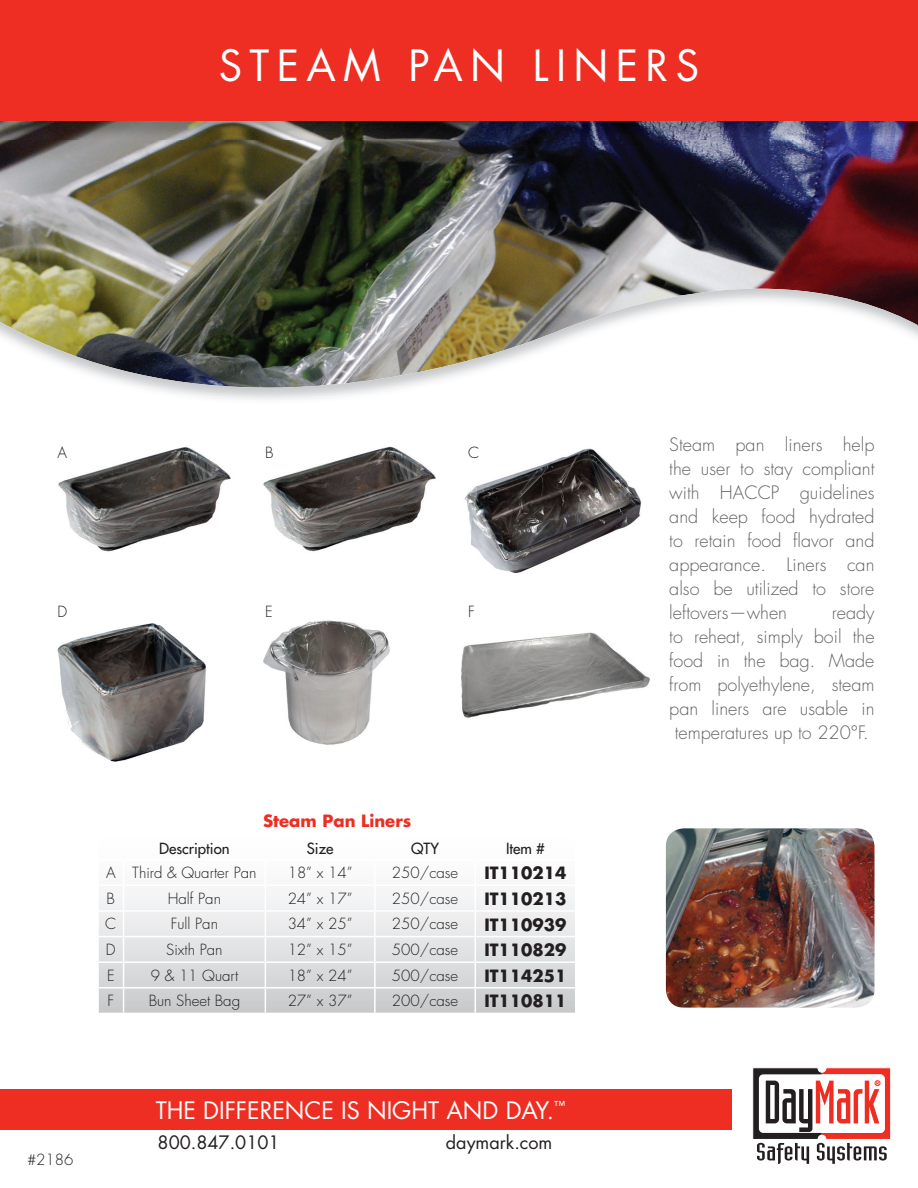
<style>
.page{position:relative;width:918px;height:1188px;background:#fff}
.page>*{position:absolute;margin:0;border:0;box-sizing:border-box;transform-origin:0 0}
.t1{font:42px "Futura Std";letter-spacing:.175em;color:#fff}
.t2{font:23.4px "Futura Std";color:#fff}
.t3{font:300 18px/24px "Futura Std";color:#636366;text-align:justify}
.t4{font:18px "Futura Std";color:#231f20}
.t5{font:700 16.5px "Futura Std";color:#231f20}
.t6{font:700 16.5px "Futura Std";color:#ee2e22}
.t7{font:300 15px "Futura Std";color:#231f20}
.t8{font:500 15px "Futura Std";color:#231f20}
</style>
<div class="page">
<svg style="left:752px;top:1067px;width:139px;height:97px"></svg>
<div style="left:0;top:1089px;width:731px;height:41px;background:#ee2e22"></div>
<img style="left:0;top:121px;width:918px;height:168px">
<div style="left:0;top:0;width:918px;height:121px;background:#ee2e22"></div>
<img style="left:0;top:289px;width:918px;height:99px">
<div style="left:99px;top:828px;width:476px;height:185px;background:linear-gradient(to bottom,#fff,#cccdd0)"></div>
<hr style="left:124px;top:885px;width:141px;height:1px;background:#fff">
<hr style="left:265px;top:885px;width:110px;height:1px;background:#fff">
<hr style="left:375px;top:885px;width:100px;height:1px;background:#fff">
<hr style="left:475px;top:885px;width:101px;height:1px;background:#fff">
<hr style="left:124px;top:910px;width:141px;height:2px;background:#fff">
<hr style="left:265px;top:910px;width:110px;height:2px;background:#fff">
<hr style="left:375px;top:910px;width:100px;height:2px;background:#fff">
<hr style="left:475px;top:910px;width:101px;height:2px;background:#fff">
<hr style="left:124px;top:936px;width:141px;height:1px;background:#fff">
<hr style="left:265px;top:936px;width:110px;height:1px;background:#fff">
<hr style="left:375px;top:936px;width:100px;height:1px;background:#fff">
<hr style="left:475px;top:936px;width:101px;height:1px;background:#fff">
<hr style="left:124px;top:961px;width:141px;height:2px;background:#fff">
<hr style="left:265px;top:961px;width:110px;height:2px;background:#fff">
<hr style="left:375px;top:961px;width:100px;height:2px;background:#fff">
<hr style="left:475px;top:961px;width:101px;height:2px;background:#fff">
<hr style="left:124px;top:987px;width:141px;height:2px;background:#fff">
<hr style="left:265px;top:987px;width:110px;height:2px;background:#fff">
<hr style="left:375px;top:987px;width:100px;height:2px;background:#fff">
<hr style="left:475px;top:987px;width:101px;height:2px;background:#fff">
<hr style="left:374px;top:860px;width:2px;height:25px;background:#fff">
<hr style="left:374px;top:886px;width:2px;height:24px;background:#fff">
<hr style="left:374px;top:912px;width:2px;height:24px;background:#fff">
<hr style="left:374px;top:937px;width:2px;height:24px;background:#fff">
<hr style="left:374px;top:963px;width:2px;height:24px;background:#fff">
<svg style="left:265px;top:860px;width:1px;height:153px"></svg>
<hr style="left:374px;top:989px;width:2px;height:24px;background:#fff">
<svg style="left:475px;top:860px;width:1px;height:153px"></svg>
<svg style="left:98px;top:859px;width:26px;height:154px"></svg>
<hr style="left:124px;top:859px;width:141px;height:1px;background:#fff">
<hr style="left:265px;top:859px;width:110px;height:1px;background:#fff">
<hr style="left:375px;top:859px;width:100px;height:1px;background:#fff">
<hr style="left:475px;top:859px;width:101px;height:1px;background:#fff">
<img style="left:57px;top:623px;width:149px;height:139px">
<img style="left:263px;top:620px;width:127px;height:125px">
<img style="left:464px;top:448px;width:178px;height:125px">
<img style="left:263px;top:446px;width:173px;height:106px">
<img style="left:58px;top:447px;width:173px;height:105px">
<img style="left:461px;top:632px;width:188px;height:86px">
<img style="left:666px;top:828px;width:208px;height:180px">
<h1 class="t1" style="left:219px;top:39px;width:482px">STEAM PAN LINERS</h1>
<p class="t7" style="left:58px;top:443px;width:11px">A</p>
<p class="t7" style="left:58px;top:603px;width:11px">D</p>
<p class="t7" style="left:265px;top:443px;width:10px">B</p>
<p class="t7" style="left:265px;top:603px;width:9px">E</p>
<p class="t7" style="left:468px;top:443px;width:13px">C</p>
<p class="t7" style="left:468px;top:603px;width:8px">F</p>
<p class="t6" style="left:263px;top:810px;width:150px">Steam Pan Liners</p>
<p class="t8" style="left:159px;top:839px;width:72px">Description</p>
<p class="t8" style="left:307px;top:839px;width:28px">Size</p>
<p class="t8" style="left:411px;top:839px;width:29px">QTY</p>
<p class="t8" style="left:506px;top:839px;width:40px">Item #</p>
<p class="t7" style="left:106px;top:864px;width:152px">A Third &amp; Quarter Pan</p>
<p class="t7" style="left:288px;top:864px;width:66px">18” x 14”</p>
<p class="t7" style="left:392px;top:864px;width:68px">250/case</p>
<p class="t5" style="left:484px;top:862px;width:84px">IT110214</p>
<p class="t7" style="left:107px;top:889px;width:10px">B</p>
<p class="t7" style="left:168px;top:889px;width:55px">Half Pan</p>
<p class="t7" style="left:288px;top:889px;width:66px">24” x 17”</p>
<p class="t7" style="left:392px;top:889px;width:68px">250/case</p>
<p class="t5" style="left:484px;top:888px;width:84px">IT110213</p>
<p class="t7" style="left:105px;top:915px;width:13px">C</p>
<p class="t7" style="left:171px;top:915px;width:49px">Full Pan</p>
<p class="t7" style="left:288px;top:915px;width:66px">34” x 25”</p>
<p class="t7" style="left:392px;top:915px;width:68px">250/case</p>
<p class="t5" style="left:484px;top:913px;width:84px">IT110939</p>
<p class="t7" style="left:106px;top:940px;width:11px">D</p>
<p class="t7" style="left:166px;top:940px;width:58px">Sixth Pan</p>
<p class="t7" style="left:288px;top:940px;width:66px">12” x 15”</p>
<p class="t7" style="left:392px;top:940px;width:68px">500/case</p>
<p class="t5" style="left:484px;top:939px;width:84px">IT110829</p>
<p class="t7" style="left:107px;top:966px;width:9px">E</p>
<p class="t7" style="left:151px;top:966px;width:89px">9 &amp; 11 Quart</p>
<p class="t7" style="left:288px;top:966px;width:66px">18” x 24”</p>
<p class="t7" style="left:392px;top:966px;width:68px">500/case</p>
<p class="t5" style="left:484px;top:965px;width:84px">IT114251</p>
<p class="t7" style="left:107px;top:992px;width:8px">F</p>
<p class="t7" style="left:149px;top:992px;width:93px">Bun Sheet Bag</p>
<p class="t7" style="left:288px;top:992px;width:66px">27” x 37”</p>
<p class="t7" style="left:392px;top:992px;width:68px">200/case</p>
<p class="t5" style="left:484px;top:990px;width:84px">IT110811</p>
<p class="t7" style="left:27px;top:1151px;width:48px">#2186</p>
<p class="t2" style="left:156px;top:1095px;width:411px">THE DIFFERENCE IS NIGHT AND DAY.<sup>™</sup></p>
<p class="t4" style="left:158px;top:1131px;width:123px">800.847.0101</p>
<p class="t4" style="left:446px;top:1131px;width:108px">daymark.com</p>
<p class="t3" style="left:669px;top:433px;width:207px">Steam pan liners help the user to stay compliant with HACCP guidelines and keep food hydrated to retain food flavor and appearance. Liners can also be utilized to store leftovers—when</p>
<p class="t3" style="left:832px;top:601px;width:44px">ready</p>
<p class="t3" style="left:669px;top:625px;width:207px">to reheat, simply boil the</p>
<p class="t3" style="left:669px;top:649px;width:207px">food in the bag. Made</p>
<p class="t3" style="left:669px;top:673px;width:207px">from polyethylene, steam</p>
<p class="t3" style="left:669px;top:697px;width:207px">pan liners are usable in</p>
<p class="t3" style="left:675px;top:721px;width:196px">temperatures up to 220°F.</p>
</div>
